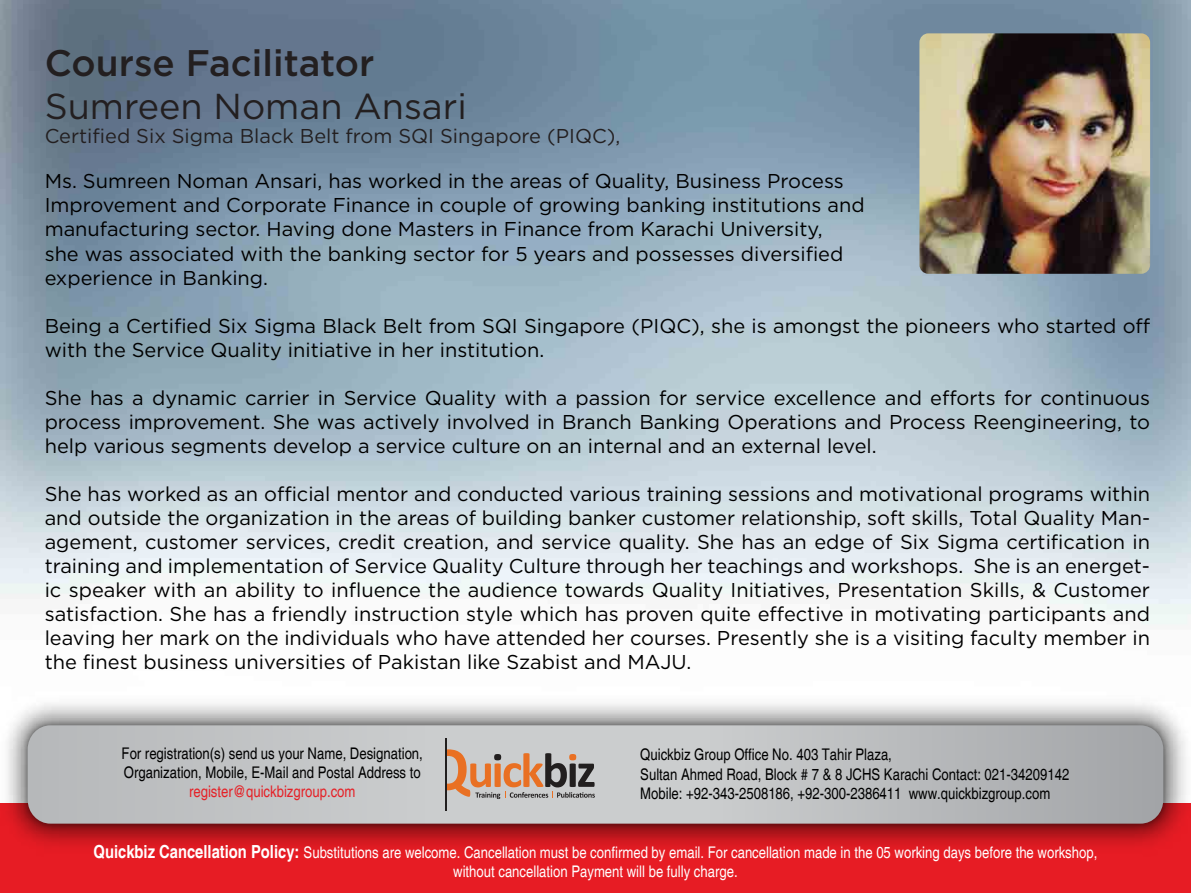
<style>
.page{position:relative;width:1191px;height:893px;background:#fff}
.page>*{position:absolute;margin:0;border:0;box-sizing:border-box;transform-origin:0 0}
.t1{font:500 37px "Gotham";color:#231f20}
.t2{font:36px "Gotham";color:#231f20}
.t3{font:20px/24px "Gotham";color:#000}
.t4{font:20px "Gotham";color:#231f20}
.t5{font:condensed 16px/19.2px "Helvetica";color:#000}
.t6{font:condensed 16px/19.2px "Helvetica";color:#fff;text-align:center}
.t7{font:condensed 16px "Helvetica";color:#e52127}
.s1{font-weight:700;font-size:18px}
</style>
<div class="page">
<img style="left:0;top:0;width:1190px;height:625px">
<div style="left:0;top:802px;width:1191px;height:90px;background:#e71c24"></div>
<img style="left:0;top:703px;width:1191px;height:143px">
<img style="left:19px;top:716px;width:1153px;height:116px">
<svg style="left:28px;top:725px;width:1135px;height:98px;background:#bdbfc0"></svg>
<svg style="left:447px;top:749px;width:148px;height:49px;background:#b89e8d"></svg>
<hr style="left:445px;top:737px;width:2px;height:73px;background:#221f1f">
<img style="left:919px;top:33px;width:231px;height:241px">
<h1 class="t1" style="left:45px;top:39px;width:331px">Course Facilitator</h1>
<h2 class="t2" style="left:45px;top:87px;width:424px">Sumreen Noman Ansari</h2>
<p class="t4" style="left:45px;top:125px;width:577px">Certified Six Sigma Black Belt from SQI Singapore (PIQC),</p>
<p class="t3" style="left:45px;top:169px;width:821px">Ms. Sumreen Noman Ansari, has worked in the areas of Quality, Business Process Improvement and Corporate Finance in couple of growing banking institutions and manufacturing sector. Having done Masters in Finance from Karachi University,<br>she was associated with the banking sector for 5 years and possesses diversified experience in Banking.</p>
<p class="t3" style="left:45px;top:313px;width:1107px">Being a Certified Six Sigma Black Belt from SQI Singapore (PIQC), she is amongst the pioneers who started off with the Service Quality initiative in her institution.</p>
<p class="t3" style="left:45px;top:385px;width:1107px;text-align:justify">She has a dynamic carrier in Service Quality with a passion for service excellence and efforts for continuous process improvement. She was actively involved in Branch Banking Operations and Process Reengineering, to help various segments develop a service culture on an internal and an external level.</p>
<p class="t3" style="left:45px;top:481px;width:1107px;text-align:justify">She has worked as an official mentor and conducted various training sessions and motivational programs within and outside the organization in the areas of building banker customer relationship, soft skills, Total Quality Man&shy;agement, customer services, credit creation, and service quality. She has an edge of Six Sigma certification in training and implementation of Service Quality Culture through her teachings and workshops. She is an energet&shy;ic speaker with an ability to influence the audience towards Quality Initiatives, Presentation Skills, &amp; Customer satisfaction. She has a friendly instruction style which has proven quite effective in motivating participants and leaving her mark on the individuals who have attended her courses. Presently she is a visiting faculty member in the finest business universities of Pakistan like Szabist and MAJU.</p>
<p class="t5" style="left:122px;top:743px;width:303px">For registration(s) send us your Name, Designation,<br>Organization, Mobile, E-Mail and Postal Address to</p>
<p class="t7" style="left:189px;top:781px;width:168px">register@quickbizgroup.com</p>
<p class="t5" style="left:640px;top:744px;width:430px">Quickbiz Group Office No. 403 Tahir Plaza,<br>Sultan Ahmed Road, Block # 7 &amp; 8 JCHS Karachi Contact: 021-34209142<br>Mobile: +92-343-2508186, +92-300-2386411 www.quickbizgroup.com</p>
<p class="t6" style="left:94px;top:842px;width:1005px"><span class="s1">Quickbiz Cancellation Policy:</span> Substitutions are welcome. Cancellation must be confirmed by email. For cancellation made in the 05 working days before the workshop, without cancellation Payment will be fully charge.</p>
</div>
